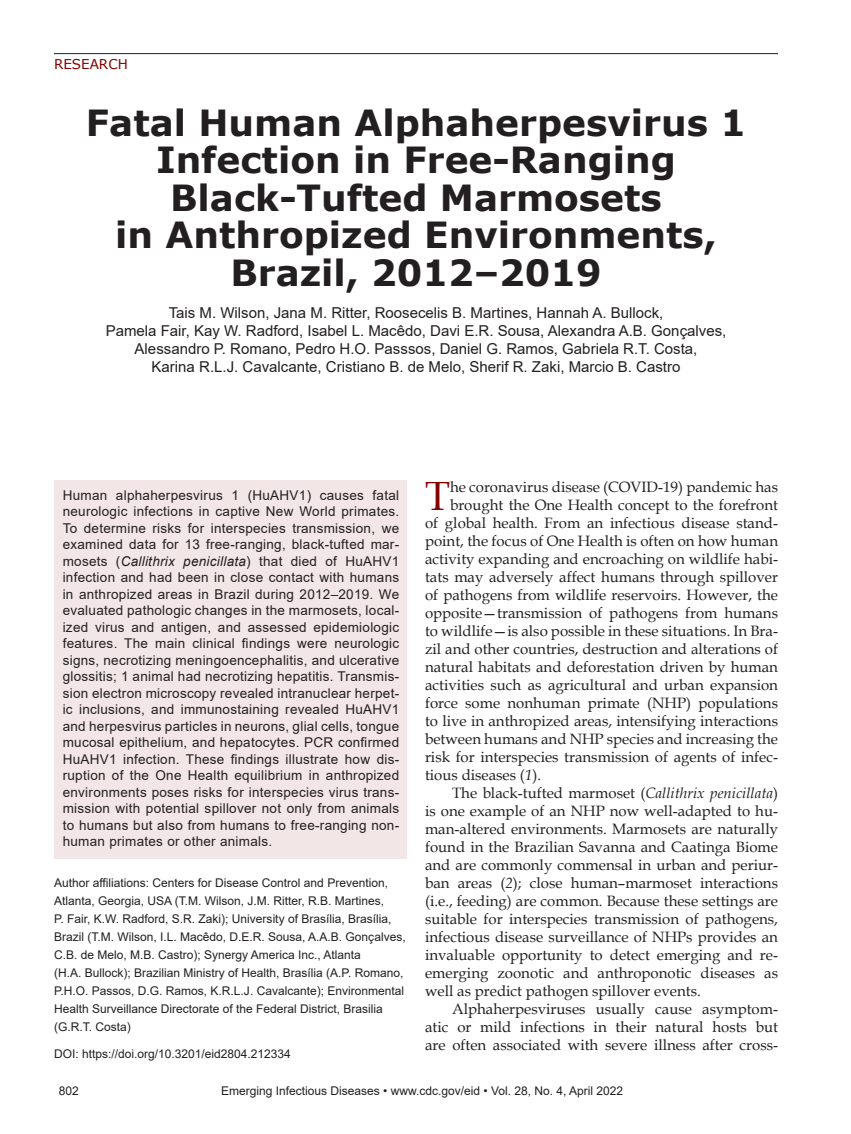
<style>
.page{position:relative;width:851px;height:1134px;background:#fff}
.page>*{position:absolute;margin:0;border:0;box-sizing:border-box;transform-origin:0 0}
.Drop_Cap{font:40.8px "Book Antiqua";color:#820301}
.Article_Title{font:700 36px/37.5px "Verdana";color:#231f20;text-align:center}
.Drop_Cap-2{font:15px "Book Antiqua";color:#231f20}
.Body_Text{font:15px/18px "Book Antiqua";color:#231f20;text-align:justify}
.Authors{font:15px/18px "Arial";color:#231f20;text-align:center}
.Abstract{font:13.5px/16.5px "Arial";letter-spacing:.02em;color:#231f20;text-align:justify}
.t1{font:13.5px "Verdana";color:#820301}
.Affiliations{font:12px/18px "Arial";color:#231f20}
.DOI{font:12px "Arial";color:#231f20}
.s1{font-style:italic}
</style>
<div class="page">
<hr style="left:54px;top:53px;width:724px;height:1px;background:#231f20">
<div style="left:54px;top:480px;width:353px;height:379px;background:#f2e6e6"></div>
<p class="t1" style="left:54px;top:55px;width:75px">RESEARCH</p>
<p class="Article_Title" style="left:86px;top:103px;width:661px">Fatal Human Alphaherpesvirus 1<br>Infection in Free-Ranging<br>Black-Tufted Marmosets<br>in Anthropized Environments,<br>Brazil, 2012–2019</p>
<p class="Authors" style="left:106px;top:304px;width:622px">Tais M. Wilson, Jana M. Ritter, Roosecelis B. Martines, Hannah A. Bullock,<br>Pamela Fair, Kay W. Radford, Isabel L. Macêdo, Davi E.R. Sousa, Alexandra A.B. Gonçalves, Alessandro P. Romano, Pedro H.O. Passsos, Daniel G. Ramos, Gabriela R.T. Costa,<br>Karina R.L.J. Cavalcante, Cristiano B. de Melo, Sherif R. Zaki, Marcio B. Castro</p>
<p class="Abstract" style="left:63px;top:487px;width:338px">Human alphaherpesvirus 1 (HuAHV1) causes fatal neurologic infections in captive New World primates.<br>To determine risks for interspecies transmission, we examined data for 13 free-ranging, black-tufted mar&shy;mosets (<span class="s1">Callithrix penicillata</span>) that died of HuAHV1 infection and had been in close contact with humans in anthropized areas in Brazil during 2012–2019. We evaluated pathologic changes in the marmosets, local&shy;ized virus and antigen, and assessed epidemiologic features. The main clinical findings were neurologic signs, necrotizing meningoencephalitis, and ulcerative glossitis; 1 animal had necrotizing hepatitis. Transmis&shy;sion electron microscopy revealed intranuclear herpet&shy;ic inclusions, and immunostaining revealed HuAHV1 and herpesvirus particles in neurons, glial cells, tongue mucosal epithelium, and hepatocytes. PCR confirmed HuAHV1 infection. These findings illustrate how dis&shy;ruption of the One Health equilibrium in anthropized environments poses risks for interspecies virus trans&shy;mission with potential spillover not only from animals to humans but also from humans to free-ranging non&shy;human primates or other animals.</p>
<p class="Affiliations" style="left:54px;top:873px;width:353px">Author affiliations: Centers for Disease Control and Prevention, Atlanta, Georgia, USA (T.M. Wilson, J.M. Ritter, R.B. Martines,<br>P. Fair, K.W. Radford, S.R. Zaki); University of Brasília, Brasília, Brazil (T.M. Wilson, I.L. Macêdo, D.E.R. Sousa, A.A.B. Gonçalves, C.B. de Melo, M.B. Castro); Synergy America Inc., Atlanta<br>(H.A. Bullock); Brazilian Ministry of Health, Brasília (A.P. Romano, P.H.O. Passos, D.G. Ramos, K.R.L.J. Cavalcante); Environmental Health Surveillance Directorate of the Federal District, Brasilia (G.R.T. Costa)</p>
<p class="DOI" style="left:54px;top:1045px;width:238px">DOI: https://doi.org/10.3201/eid2804.212334</p>
<p class="Drop_Cap" style="left:425px;top:467px;width:26px">T</p>
<p class="Drop_Cap-2" style="left:450px;top:476px;width:329px">he coronavirus disease (COVID-19) pandemic has</p>
<p class="Drop_Cap-2" style="left:450px;top:494px;width:329px">brought the One Health concept to the forefront</p>
<p class="Drop_Cap-2" style="left:425px;top:512px;width:354px">of global health. From an infectious disease stand-</p>
<p class="Drop_Cap-2" style="left:425px;top:530px;width:354px">point, the focus of One Health is often on how human</p>
<p class="Drop_Cap-2" style="left:425px;top:548px;width:354px">activity expanding and encroaching on wildlife habi-</p>
<p class="Drop_Cap-2" style="left:425px;top:566px;width:354px">tats may adversely affect humans through spillover</p>
<p class="Drop_Cap-2" style="left:425px;top:584px;width:354px">of pathogens from wildlife reservoirs. However, the</p>
<p class="Drop_Cap-2" style="left:425px;top:602px;width:354px">opposite—transmission of pathogens from humans</p>
<p class="Drop_Cap-2" style="left:425px;top:620px;width:354px">to wildlife—is also possible in these situations. In Bra-</p>
<p class="Drop_Cap-2" style="left:425px;top:638px;width:354px">zil and other countries, destruction and alterations of</p>
<p class="Drop_Cap-2" style="left:425px;top:656px;width:354px">natural habitats and deforestation driven by human</p>
<p class="Drop_Cap-2" style="left:425px;top:674px;width:354px">activities such as agricultural and urban expansion</p>
<p class="Drop_Cap-2" style="left:425px;top:692px;width:354px">force some nonhuman primate (NHP) populations</p>
<p class="Drop_Cap-2" style="left:425px;top:710px;width:354px">to live in anthropized areas, intensifying interactions</p>
<p class="Drop_Cap-2" style="left:425px;top:728px;width:354px">between humans and NHP species and increasing the</p>
<p class="Drop_Cap-2" style="left:425px;top:746px;width:354px">risk for interspecies transmission of agents of infec-</p>
<p class="Drop_Cap-2" style="left:425px;top:764px;width:118px">tious diseases (<span class="s1">1</span>).</p>
<p class="Body_Text" style="left:425px;top:783px;width:354px;text-indent:27px">The black-tufted marmoset (<span class="s1">Callithrix penicillata</span>) is one example of an NHP now well-adapted to hu&shy;man-altered environments. Marmosets are naturally found in the Brazilian Savanna and Caatinga Biome and are commonly commensal in urban and periur&shy;ban areas (<span class="s1">2</span>); close human–marmoset interactions (i.e., feeding) are common. Because these settings are suitable for interspecies transmission of pathogens, infectious disease surveillance of NHPs provides an invaluable opportunity to detect emerging and re&shy;emerging zoonotic and anthroponotic diseases as well as predict pathogen spillover events.</p>
<p class="Body_Text" style="left:425px;top:999px;width:354px;text-indent:27px">Alphaherpesviruses usually cause asymptom&shy;atic or mild infections in their natural hosts but are often associated with severe illness after cross-</p>
<p class="Affiliations" style="left:59px;top:1082px;width:22px">802</p>
<p class="Affiliations" style="left:221px;top:1082px;width:403px">Emerging Infectious Diseases • www.cdc.gov/eid • Vol. 28, No. 4, April 2022</p>
</div>
